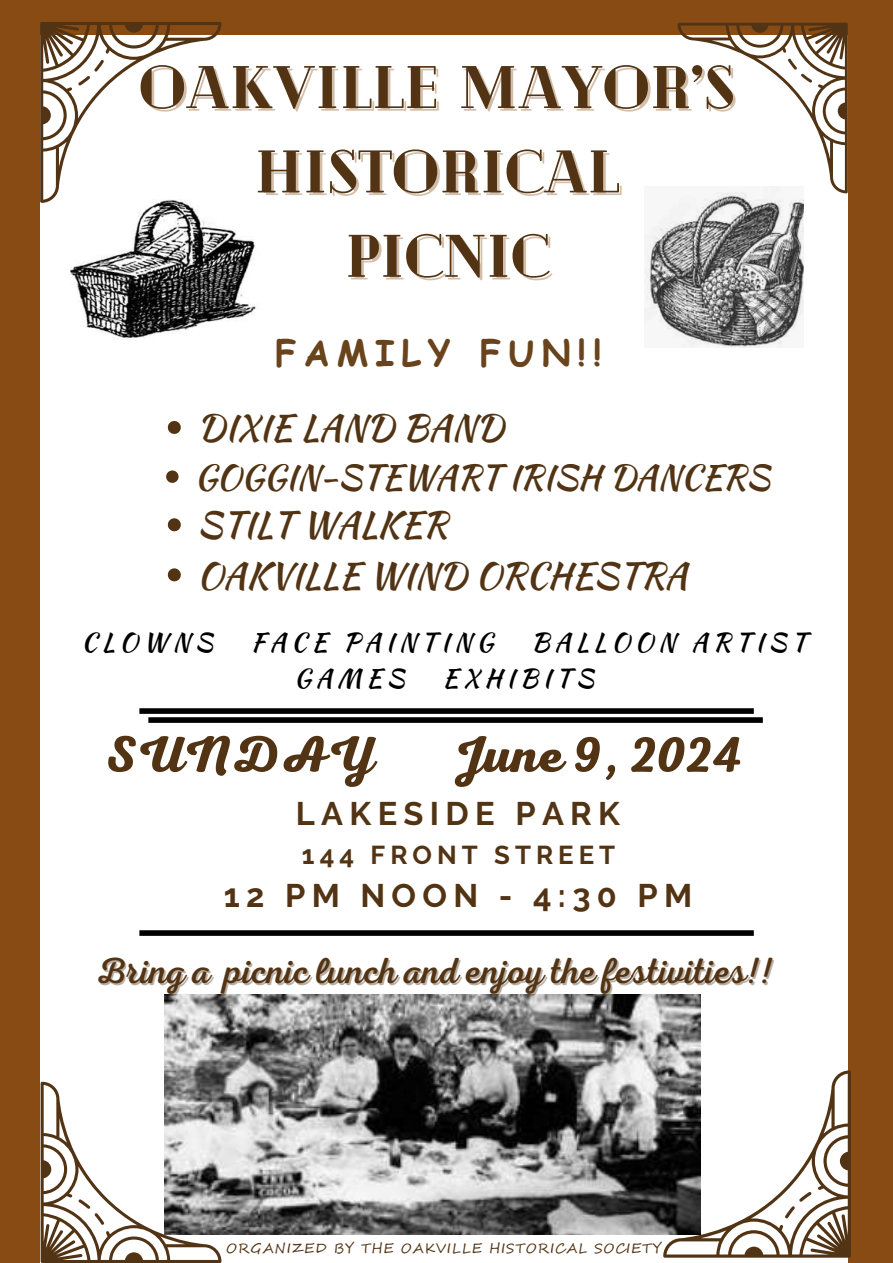
<style>
.page{position:relative;width:893px;height:1263px;background:#884b14}
.page>*{position:absolute;margin:0;border:0;box-sizing:border-box;transform-origin:0 0}
.t1{font:900 60px/84.4px "Cheque";color:#523415;text-align:center}
.t2{font:51.68px "RTL Adam Script Bold";color:#523415}
.t3{font:36.6px "RTL Adam Script Regular";color:#523415}
.t4{font:35.78px/50.1px "Kaushan Script";color:#523415}
.t5{font:700 35.62px "Comic Sans MS";letter-spacing:.195em;color:#69431b}
.t6{font:34.12px "Kaushan Script";color:#523415}
.t7{font:700 32.55px "Raleway";letter-spacing:.195em;color:#523415}
.t8{font:700 25.8px "Raleway";letter-spacing:.195em;color:#523415}
.t9{font:25.5px "Kaushan Script";letter-spacing:.195em;color:#000}
.t10{font:13.5px "Segoe Script";letter-spacing:.065em;color:#523415}
</style>
<div class="page">
<div style="left:40px;top:35px;width:808px;height:1228px;background:#fff"></div>
<div style="left:139px;top:930px;width:615px;height:6px;background:#000"></div>
<div style="left:139px;top:708px;width:615px;height:6px;background:#000"></div>
<svg style="left:663px;top:1070px;width:188px;height:188px"></svg>
<svg style="left:41px;top:1082px;width:180px;height:181px"></svg>
<svg style="left:40px;top:22px;width:181px;height:181px"></svg>
<svg style="left:677px;top:23px;width:170px;height:170px"></svg>
<img style="left:65px;top:193px;width:191px;height:146px">
<img style="left:644px;top:187px;width:160px;height:160px">
<img style="left:165px;top:995px;width:535px;height:239px">
<svg style="left:168px;top:421px;width:13px;height:13px"></svg>
<svg style="left:166px;top:470px;width:12px;height:13px"></svg>
<svg style="left:168px;top:518px;width:13px;height:13px"></svg>
<svg style="left:168px;top:568px;width:13px;height:13px"></svg>
<div style="left:148px;top:717px;width:615px;height:6px;background:#000"></div>
<h1 class="t1" style="left:139px;top:42px;width:597px">OAKVILLE MAYOR’S<br>HISTORICAL<br>PICNIC</h1>
<p class="t5" style="left:275px;top:327px;width:328px">FAMILY FUN!!</p>
<p class="t4" style="left:197px;top:402px;width:308px">DIXIE LAND BAND</p>
<p class="t6" style="left:194px;top:451px;width:577px">GOGGIN-STEWART IRISH DANCERS</p>
<p class="t4" style="left:197px;top:499px;width:492px">STILT WALKER<br>OAKVILLE WIND ORCHESTRA</p>
<p class="t9" style="left:82px;top:624px;width:133px">CLOWNS</p>
<p class="t9" style="left:251px;top:624px;width:244px">FACE PAINTING</p>
<p class="t9" style="left:531px;top:624px;width:277px">BALLOON ARTIST</p>
<p class="t9" style="left:294px;top:659px;width:112px">GAMES</p>
<p class="t9" style="left:442px;top:659px;width:153px">EXHIBITS</p>
<h2 class="t2" style="left:104px;top:725px;width:272px">SUNDAY</h2>
<h2 class="t2" style="left:453px;top:725px;width:290px">June 9, 2024</h2>
<p class="t7" style="left:296px;top:795px;width:325px">LAKESIDE PARK</p>
<p class="t8" style="left:302px;top:840px;width:315px">144 FRONT STREET</p>
<p class="t7" style="left:224px;top:876px;width:470px">12 PM NOON - 4:30 PM</p>
<p class="t3" style="left:95px;top:950px;width:680px">Bring a picnic lunch and enjoy the festivities!!</p>
<p class="t10" style="left:226px;top:1239px;width:437px">ORGANIZED BY THE OAKVILLE HISTORICAL SOCIETY</p>
</div>
